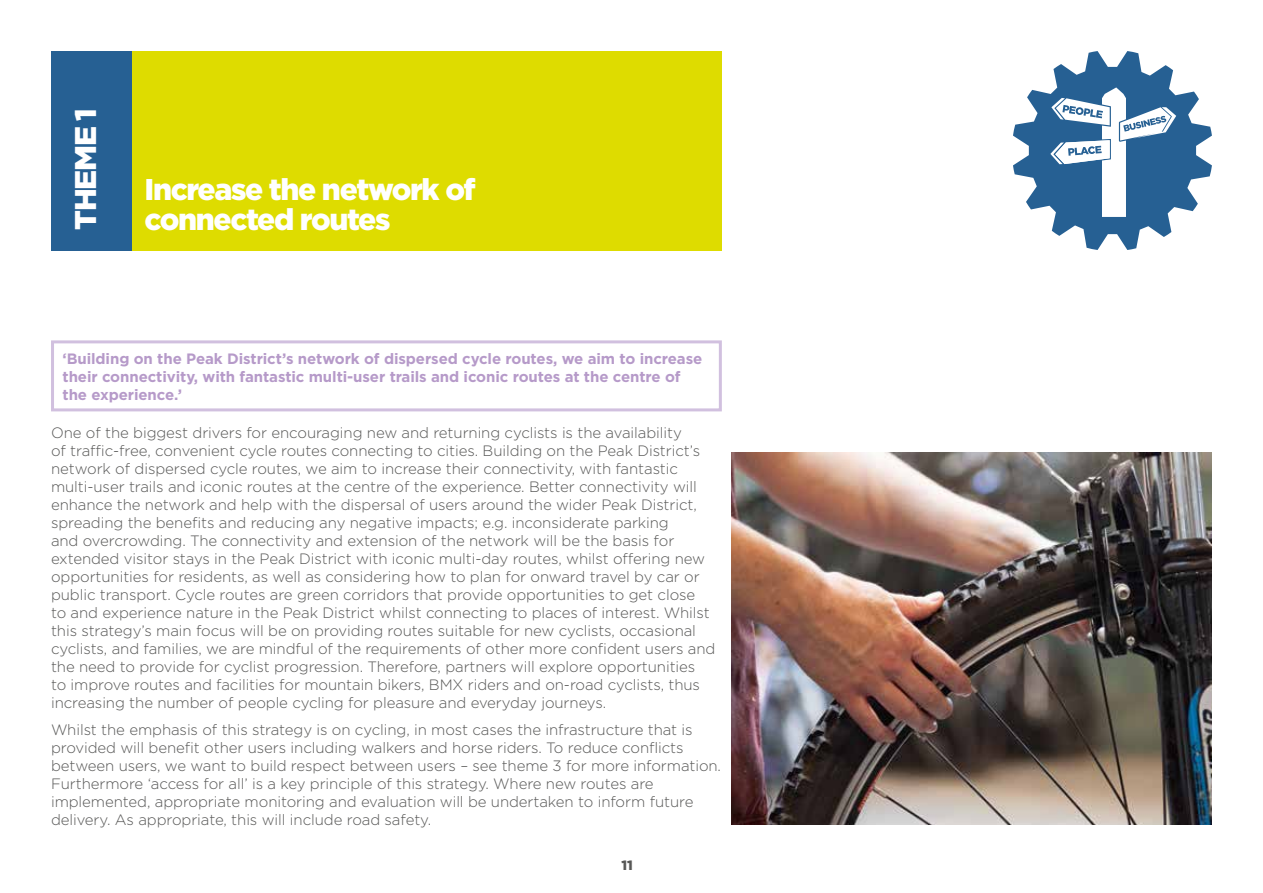
<style>
.page{position:relative;width:1263px;height:893px;background:#fff}
.page>*{position:absolute;margin:0;border:0;box-sizing:border-box;transform-origin:0 0}
.t1{font:900 30px/30px "Gotham";letter-spacing:-.045em;color:#fff}
.t2{font:300 15px/18px "Gotham";letter-spacing:-.005em;color:#575756}
.t3{font:700 15px/18px "Gotham";letter-spacing:-.005em;color:#b69ac9}
.t4{font:900 13.5px "Gotham";color:#575756}
</style>
<div class="page">
<div style="left:51px;top:51px;width:671px;height:200px;background:#dedc00"></div>
<div style="left:51px;top:51px;width:81px;height:200px;background:#266093"></div>
<svg style="left:1013px;top:51px;width:199px;height:199px"></svg>
<div style="left:51px;top:340px;width:671px;height:71px;border:3px solid #d1c0df"></div>
<img style="left:731px;top:453px;width:480px;height:372px">
<h1 class="t1" style="left:70px;top:230px;width:123px;rotate:-90deg">THEME 1</h1>
<h1 class="t1" style="left:145px;top:174px;width:333px">Increase the network of connected routes</h1>
<p class="t3" style="left:63px;top:349px;width:641px">‘Building on the Peak District’s network of dispersed cycle routes, we aim to increase their connectivity, with fantastic multi-user trails and iconic routes at the centre of the experience.’</p>
<p class="t2" style="left:51px;top:424px;width:666px">One of the biggest drivers for encouraging new and returning cyclists is the availability<br>of traffic-free, convenient cycle routes connecting to cities. Building on the Peak District’s network of dispersed cycle routes, we aim to increase their connectivity, with fantastic multi-user trails and iconic routes at the centre of the experience. Better connectivity will enhance the network and help with the dispersal of users around the wider Peak District, spreading the benefits and reducing any negative impacts; e.g. inconsiderate parking<br>and overcrowding. The connectivity and extension of the network will be the basis for extended visitor stays in the Peak District with iconic multi-day routes, whilst offering new opportunities for residents, as well as considering how to plan for onward travel by car or public transport. Cycle routes are green corridors that provide opportunities to get close<br>to and experience nature in the Peak District whilst connecting to places of interest. Whilst this strategy’s main focus will be on providing routes suitable for new cyclists, occasional cyclists, and families, we are mindful of the requirements of other more confident users and the need to provide for cyclist progression. Therefore, partners will explore opportunities<br>to improve routes and facilities for mountain bikers, BMX riders and on-road cyclists, thus increasing the number of people cycling for pleasure and everyday journeys.</p>
<p class="t2" style="left:51px;top:720px;width:671px">Whilst the emphasis of this strategy is on cycling, in most cases the infrastructure that is provided will benefit other users including walkers and horse riders. To reduce conflicts between users, we want to build respect between users – see theme 3 for more information.<br>Furthermore ‘access for all’ is a key principle of this strategy. Where new routes are implemented, appropriate monitoring and evaluation will be undertaken to inform future delivery. As appropriate, this will include road safety.</p>
<p class="t4" style="left:622px;top:856px;width:13px">11</p>
</div>
